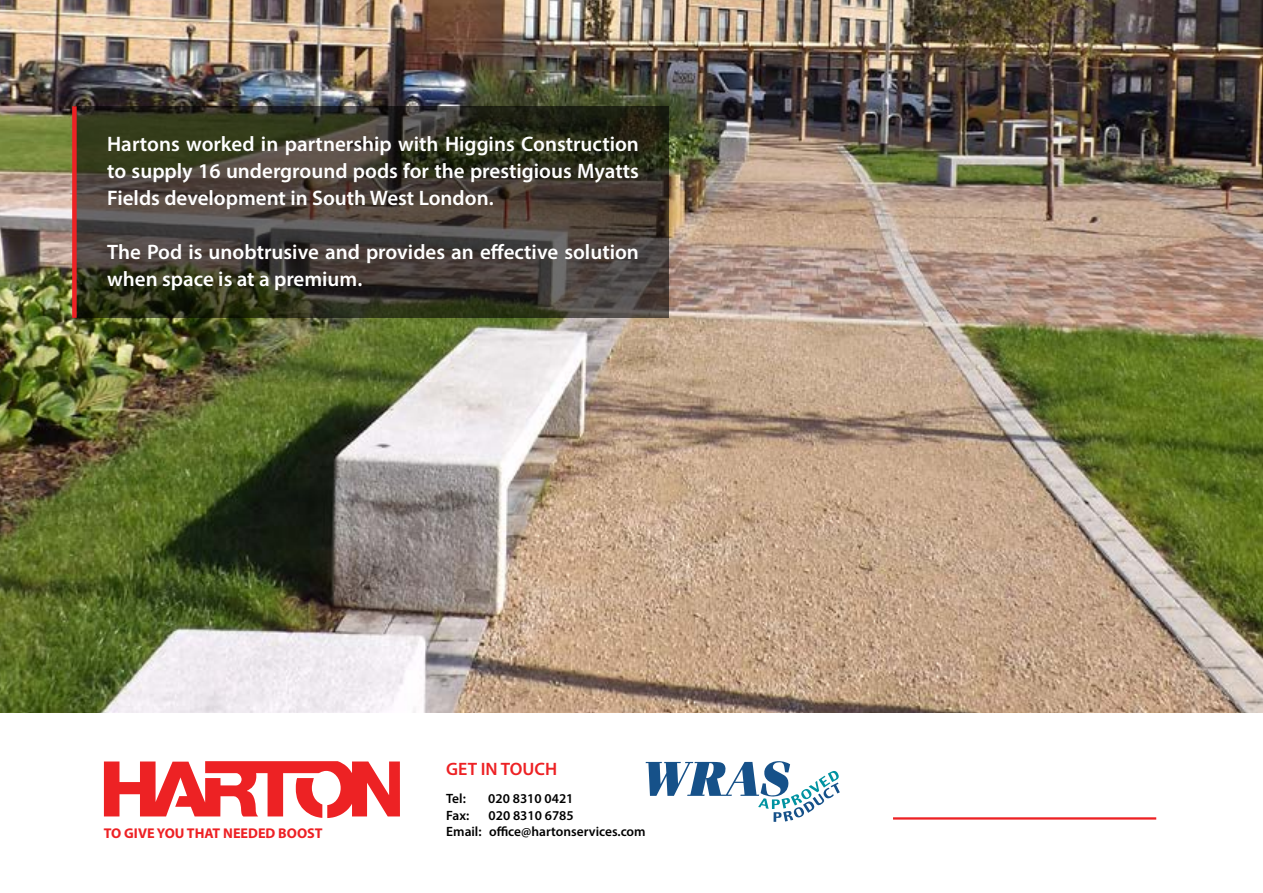
<style>
.page{position:relative;width:1263px;height:893px;background:#fff}
.page>*{position:absolute;margin:0;border:0;box-sizing:border-box;transform-origin:0 0}
.t1{font:600 21px/27px "Myriad Pro";color:#fff;text-align:justify}
.t2{font:600 18px "Myriad Pro";color:#ed2124}
.t3{font:700 14.25px "Myriad Pro";color:#ed2124}
.t4{font:600 13.5px "Myriad Pro";color:#000}
</style>
<div class="page">
<img style="left:0;top:0;width:1263px;height:713px">
<svg style="left:77px;top:106px;width:592px;height:212px;background:#3e3b2f"></svg>
<hr style="left:893px;top:817px;width:263px;height:3px;background:#ed2124">
<svg style="left:646px;top:761px;width:194px;height:61px"></svg>
<svg style="left:104px;top:761px;width:296px;height:57px"></svg>
<div style="left:72px;top:106px;width:5px;height:212px;background:#ed2124"></div>
<p class="t1" style="left:107px;top:130px;width:533px">Hartons worked in partnership with Higgins Construction to supply 16 underground pods for the prestigious Myatts Fields development in South West London.</p>
<p class="t1" style="left:107px;top:238px;width:533px">The Pod is unobtrusive and provides an effective solution when space is at a premium.</p>
<p class="t2" style="left:446px;top:757px;width:112px">GET IN TOUCH</p>
<p class="t4" style="left:446px;top:790px;width:21px">Tel:</p>
<p class="t4" style="left:488px;top:790px;width:87px">020 8310 0421</p>
<p class="t4" style="left:446px;top:806px;width:25px">Fax:</p>
<p class="t4" style="left:489px;top:806px;width:87px">020 8310 6785</p>
<p class="t3" style="left:104px;top:824px;width:220px">TO GIVE YOU THAT NEEDED BOOST</p>
<p class="t4" style="left:446px;top:823px;width:201px">Email: office@hartonservices.com</p>
</div>
